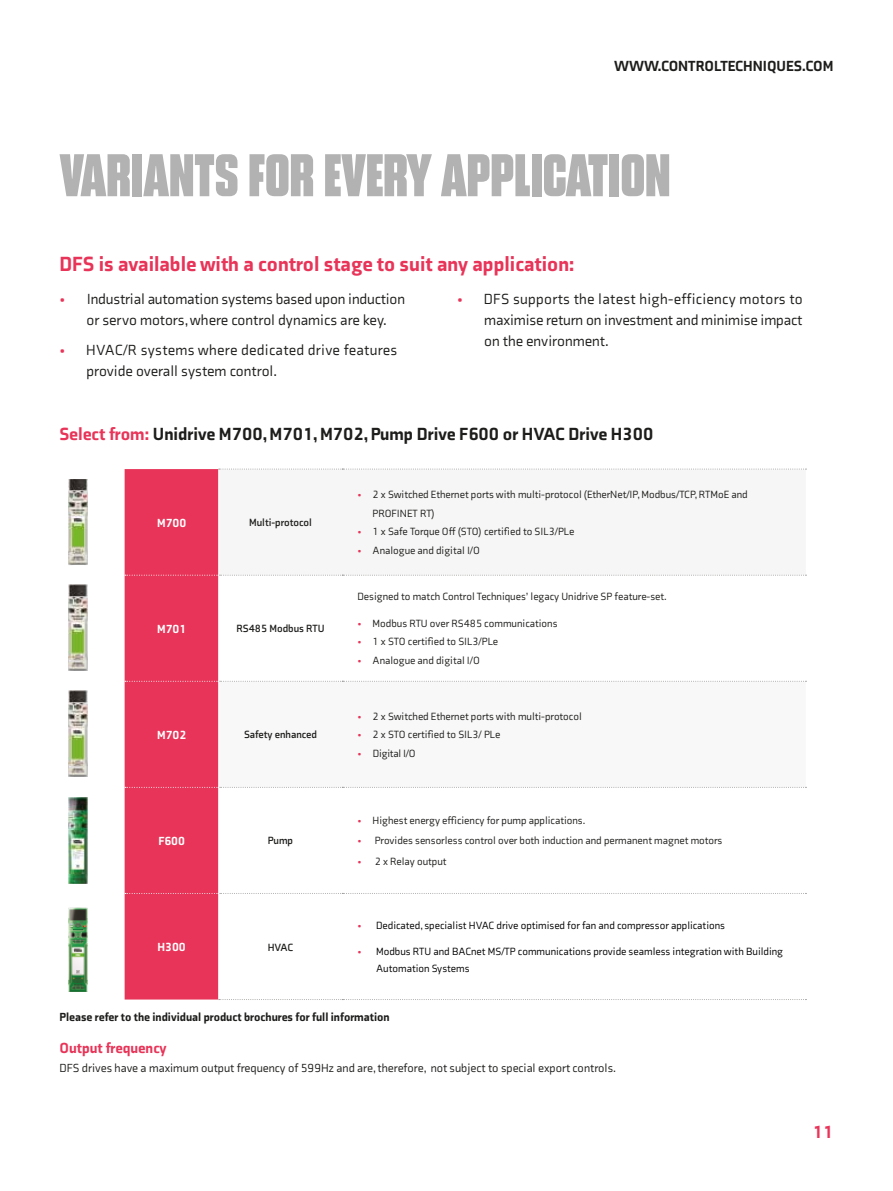
<style>
.page{position:relative;width:893px;height:1191px;background:#fff}
.page>*{position:absolute;margin:0;border:0;box-sizing:border-box;transform-origin:0 0}
.t1{font:60px "Blunt Con";color:#b3b2b2}
.t2{font:900 21px "Axia";color:#e83458}
.t3{font:900 18px "Axia";color:#1d1d1b}
.t4{font:900 18px "Axia";color:#e83458}
.t5{font:15px/21px "Axia";color:#1d1d1b;text-align:center}
.t6{font:15px/21px "Axia";letter-spacing:.02em;color:#1d1d1b}
.t7{font:900 15px "Axia";color:#1d1d1b}
.t8{font:900 15px "Axia";color:#e83458}
.t9{font:12px "Axia";color:#1d1d1b}
.t10{font:900 12px "Axia";color:#1d1d1b}
.t11{font:900 12px "Axia";color:#fff}
.t12{font:10.65px/18.8px "Axia";color:#1d1d1b}
.t13{font:10.65px/16.5px "Axia";color:#010101}
.t14{font:700 10.65px "Axia";color:#1d1d1b}
.t15{font:10.65px "Axia";letter-spacing:-.02em;color:#1d1d1b}
.s1{color:#e83458}
</style>
<div class="page">
<hr style="left:0;top:0;width:1px;height:1191px;background:#1d1d1b">
<img style="left:0;top:0;width:1px;height:623px">
<div style="left:125px;top:469px;width:93px;height:530px;background:#e83458"></div>
<svg style="left:219px;top:574px;width:587px;height:1px"></svg>
<svg style="left:219px;top:786px;width:587px;height:1px"></svg>
<svg style="left:219px;top:999px;width:587px;height:1px"></svg>
<svg style="left:219px;top:469px;width:587px;height:1px"></svg>
<svg style="left:125px;top:575px;width:681px;height:1px"></svg>
<svg style="left:125px;top:681px;width:681px;height:1px"></svg>
<svg style="left:125px;top:787px;width:681px;height:1px"></svg>
<svg style="left:125px;top:893px;width:681px;height:1px"></svg>
<img style="left:68px;top:479px;width:20px;height:86px">
<img style="left:68px;top:690px;width:20px;height:86px">
<img style="left:68px;top:584px;width:20px;height:86px">
<img style="left:68px;top:797px;width:20px;height:86px">
<img style="left:68px;top:907px;width:20px;height:84px">
<h3 class="t7" style="left:614px;top:56px;width:221px">WWW.CONTROLTECHNIQUES.COM</h3>
<h1 class="t1" style="left:60px;top:148px;width:612px">VARIANTS FOR EVERY APPLICATION</h1>
<h2 class="t2" style="left:60px;top:251px;width:516px">DFS is available with a control stage to suit any application:</h2>
<h3 class="t5" style="left:60px;top:288px;width:347px"><span class="s1">•</span> Industrial automation systems based upon induction or servo motors, where control dynamics are key.</h3>
<h3 class="t6" style="left:87px;top:339px;width:312px;text-indent:-27px"><span class="s1">•</span> HVAC/R systems where dedicated drive features provide overall system control.</h3>
<h3 class="t5" style="left:484px;top:288px;width:320px;text-align:justify;text-indent:-27px"><span class="s1">•</span> DFS supports the latest high-efficiency motors to maximise return on investment and minimise impact on the environment.</h3>
<h3 class="t3" style="left:60px;top:422px;width:595px"><span class="s1">Select from:</span> Unidrive M700, M701, M702, Pump Drive F600 or HVAC Drive H300</h3>
<p class="t11" style="left:157px;top:515px;width:31px">M700</p>
<p class="t14" style="left:249px;top:516px;width:64px">Multi-protocol</p>
<p class="t11" style="left:157px;top:621px;width:31px">M701</p>
<p class="t14" style="left:236px;top:622px;width:90px">RS485 Modbus RTU</p>
<p class="t11" style="left:157px;top:727px;width:31px">M702</p>
<p class="t14" style="left:244px;top:728px;width:75px">Safety enhanced</p>
<p class="t11" style="left:158px;top:833px;width:28px">F600</p>
<p class="t14" style="left:268px;top:834px;width:27px">Pump</p>
<p class="t11" style="left:158px;top:939px;width:30px">H300</p>
<p class="t14" style="left:268px;top:940px;width:27px">HVAC</p>
<p class="t12" style="left:373px;top:485px;width:377px;text-indent:-15px"><span class="s1">•</span> 2 x Switched Ethernet ports with multi-protocol (EtherNet/IP, Modbus/TCP, RTMoE and<br>PROFINET RT)</p>
<p class="t12" style="left:357px;top:522px;width:218px"><span class="s1">•</span> 1 x Safe Torque Off (STO) certified to SIL3/PLe</p>
<p class="t12" style="left:357px;top:541px;width:124px"><span class="s1">•</span> Analogue and digital I/O</p>
<p class="t12" style="left:357px;top:587px;width:311px">Designed to match Control Techniques’ legacy Unidrive SP feature-set.</p>
<p class="t12" style="left:357px;top:613px;width:202px"><span class="s1">•</span> Modbus RTU over RS485 communications</p>
<p class="t12" style="left:357px;top:632px;width:142px"><span class="s1">•</span> 1 x STO certified to SIL3/PLe</p>
<p class="t12" style="left:357px;top:651px;width:124px"><span class="s1">•</span> Analogue and digital I/O</p>
<p class="t12" style="left:357px;top:706px;width:226px"><span class="s1">•</span> 2 x Switched Ethernet ports with multi-protocol</p>
<p class="t12" style="left:357px;top:725px;width:144px"><span class="s1">•</span> 2 x STO certified to SIL3/ PLe</p>
<p class="t15" style="left:357px;top:747px;width:60px"><span class="s1">•</span> Digital I/O</p>
<p class="t12" style="left:357px;top:811px;width:229px"><span class="s1">•</span> Highest energy efficiency for pump applications.</p>
<p class="t12" style="left:357px;top:831px;width:367px"><span class="s1">•</span> Provides sensorless control over both induction and permanent magnet motors</p>
<p class="t12" style="left:357px;top:851px;width:91px"><span class="s1">•</span> 2 x Relay output</p>
<p class="t13" style="left:357px;top:917px;width:369px"><span class="s1">•</span> Dedicated, specialist HVAC drive optimised for fan and compressor applications</p>
<p class="t13" style="left:376px;top:943px;width:409px;text-indent:-19px"><span class="s1">•</span> Modbus RTU and BACnet MS/TP communications provide seamless integration with Building<br>Automation Systems</p>
<p class="t10" style="left:60px;top:1010px;width:332px">Please refer to the individual product brochures for full information</p>
<h3 class="t8" style="left:60px;top:1038px;width:109px">Output frequency</h3>
<p class="t9" style="left:60px;top:1060px;width:558px">DFS drives have a maximum output frequency of 599Hz and are, therefore, not subject to special export controls.</p>
<h3 class="t4" style="left:813px;top:1121px;width:22px">11</h3>
</div>
